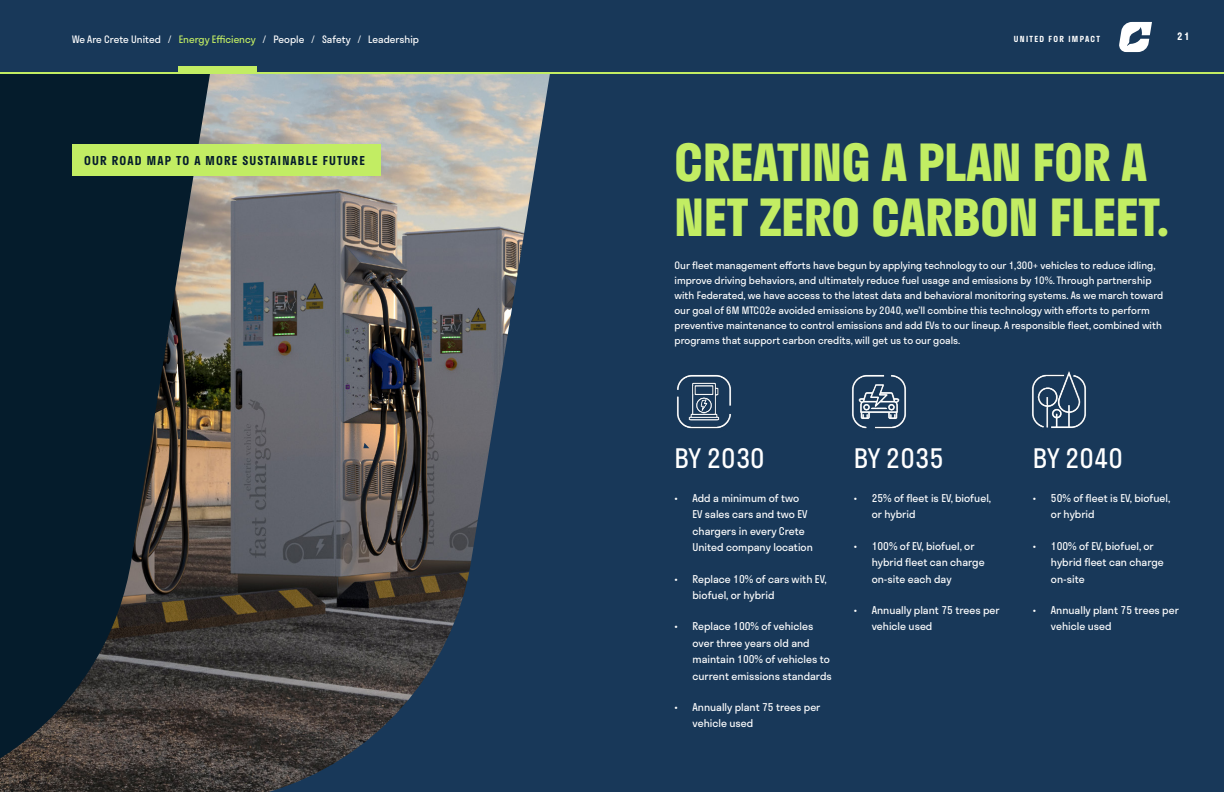
<style>
.page{position:relative;width:1224px;height:792px;background:#183859}
.page>*{position:absolute;margin:0;border:0;box-sizing:border-box;transform-origin:0 0}
.t1{font:700 50px/55px "Stratos";color:#c2ed63}
.t2{font:26.3px "Stratos";color:#fff}
.t3{font:600 12px "Stratos";letter-spacing:.1em;color:#051c2c}
.t4{font:10.5px/16.4px "Stratos";color:#fff}
.t5{font:10px/15px "Stratos";color:#fff}
.t6{font:600 10px "Stratos";color:#fff}
.t7{font:600 8.2px "Stratos";letter-spacing:.16em;color:#fff}
.s1{color:#c2ed63}
</style>
<div class="page">
<svg style="left:1119px;top:22px;width:33px;height:30px"></svg>
<img style="left:222px;top:74px;width:328px;height:718px">
<svg style="left:0;top:74px;width:222px;height:718px;fill:#051c2c"></svg>
<hr style="left:0;top:72px;width:1224px;height:2px;background:#c2ed63">
<div style="left:178px;top:67px;width:78px;height:7px;background:#c2ed63"></div>
<img style="left:676px;top:374px;width:56px;height:55px">
<img style="left:851px;top:374px;width:56px;height:55px">
<img style="left:1032px;top:371px;width:55px;height:58px">
<div style="left:72px;top:144px;width:308px;height:32px;background:#c2ed63"></div>
<p class="t5" style="left:72px;top:32px;width:349px">We Are Crete United / <span class="s1">Energy Efficiency</span> / People / Safety / Leadership</p>
<p class="t6" style="left:1177px;top:28px;width:14px">21</p>
<p class="t7" style="left:1014px;top:32px;width:88px">UNITED FOR IMPACT</p>
<p class="t3" style="left:84px;top:151px;width:282px">OUR ROAD MAP TO A MORE SUSTAINABLE FUTURE</p>
<h1 class="t1" style="left:675px;top:133px;width:496px">CREATING A PLAN FOR A<br>NET ZERO CARBON FLEET.</h1>
<p class="t5" style="left:675px;top:257px;width:490px">Our fleet management efforts have begun by applying technology to our 1,300+ vehicles to reduce idling, improve driving behaviors, and ultimately reduce fuel usage and emissions by 10%. Through partnership with Federated, we have access to the latest data and behavioral monitoring systems. As we march toward our goal of 6M MTCO2e avoided emissions by 2040, we’ll combine this technology with efforts to perform preventive maintenance to control emissions and add EVs to our lineup. A responsible fleet, combined with programs that support carbon credits, will get us to our goals.</p>
<h2 class="t2" style="left:675px;top:437px;width:92px">BY 2030</h2>
<p class="t4" style="left:693px;top:490px;width:122px;text-indent:-18px">• Add a minimum of two<br>EV sales cars and two EV chargers in every Crete<br>United company location</p>
<p class="t4" style="left:693px;top:570px;width:136px;text-indent:-18px">• Replace 10% of cars with EV, biofuel, or hybrid</p>
<p class="t4" style="left:693px;top:618px;width:141px;text-indent:-18px">• Replace 100% of vehicles over three years old and maintain 100% of vehicles to current emissions standards</p>
<p class="t4" style="left:693px;top:699px;width:130px;text-indent:-18px">• Annually plant 75 trees per vehicle used</p>
<h2 class="t2" style="left:854px;top:437px;width:92px">BY 2035</h2>
<p class="t4" style="left:872px;top:490px;width:121px;text-indent:-18px">• 25% of fleet is EV, biofuel, or hybrid</p>
<p class="t4" style="left:872px;top:537px;width:114px;text-indent:-18px">• 100% of EV, biofuel, or hybrid fleet can charge on-site each day</p>
<p class="t4" style="left:872px;top:602px;width:130px;text-indent:-18px">• Annually plant 75 trees per vehicle used</p>
<h2 class="t2" style="left:1033px;top:437px;width:92px">BY 2040</h2>
<p class="t4" style="left:1051px;top:490px;width:121px;text-indent:-18px">• 50% of fleet is EV, biofuel, or hybrid</p>
<p class="t4" style="left:1051px;top:537px;width:114px;text-indent:-18px">• 100% of EV, biofuel, or hybrid fleet can charge on-site</p>
<p class="t4" style="left:1051px;top:602px;width:130px;text-indent:-18px">• Annually plant 75 trees per vehicle used</p>
</div>
